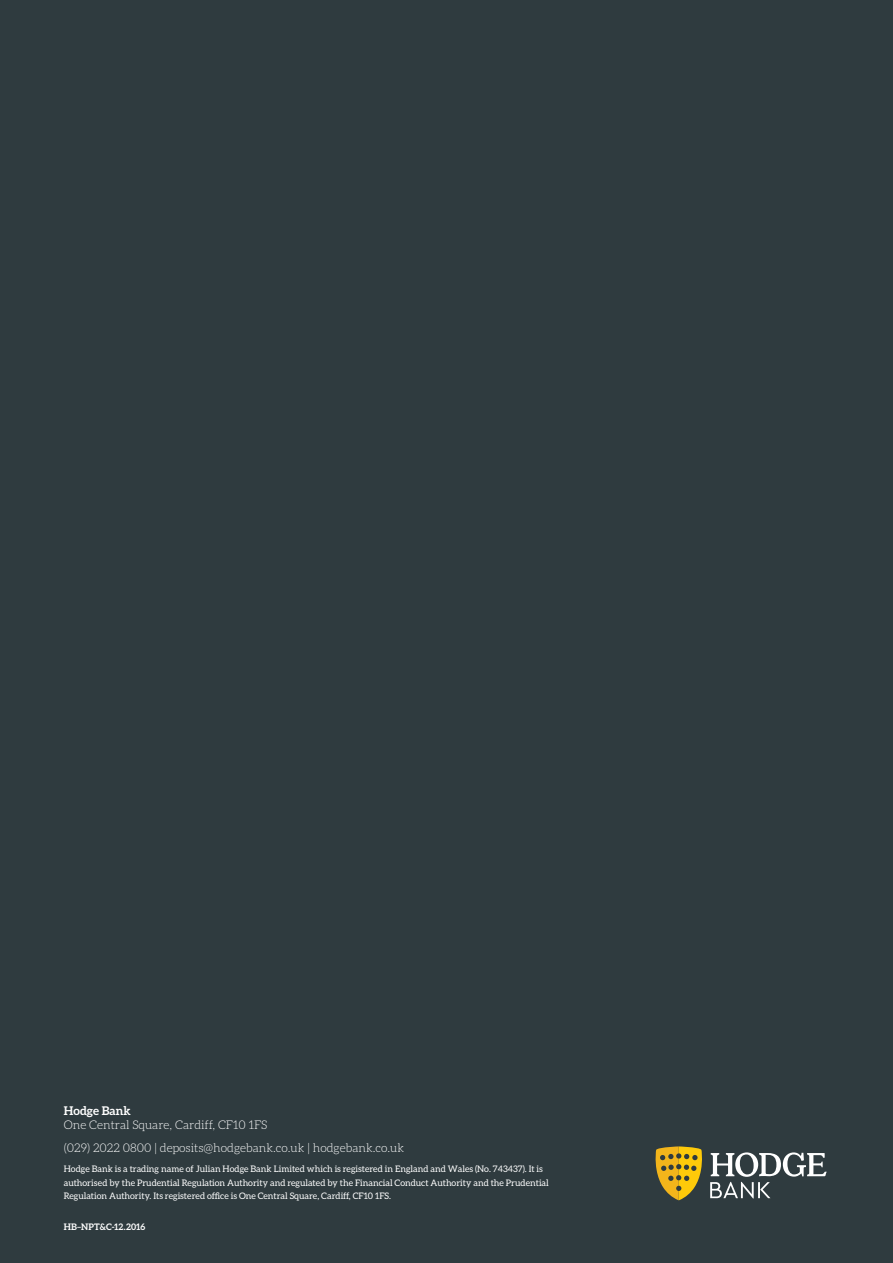
<style>
.page{position:relative;width:893px;height:1263px;background:#2f3b3f}
.page>*{position:absolute;margin:0;border:0;box-sizing:border-box;transform-origin:0 0}
.t1{font:300 12px "Aleo";color:#fff}
.t2{font:700 12px "Aleo";color:#fff}
.t3{font:9px/13.5px "Aleo";color:#fff}
.Body_Copy{font:700 9px "Aleo";letter-spacing:.02em;color:#fff}
</style>
<div class="page">
<svg style="left:655px;top:1146px;width:47px;height:54px"></svg>
<svg style="left:710px;top:1152px;width:117px;height:46px"></svg>
<p class="t2" style="left:64px;top:1104px;width:68px">Hodge Bank</p>
<p class="t1" style="left:64px;top:1118px;width:205px">One Central Square, Cardiff, CF10 1FS</p>
<p class="t1" style="left:64px;top:1141px;width:342px">(029) 2022 0800 | deposits@hodgebank.co.uk | hodgebank.co.uk</p>
<p class="t3" style="left:64px;top:1162px;width:487px">Hodge Bank is a trading name of Julian Hodge Bank Limited which is registered in England and Wales (No. 743437). It is authorised by the Prudential Regulation Authority and regulated by the Financial Conduct Authority and the Prudential<br>Regulation Authority. Its registered office is One Central Square, Cardiff, CF10 1FS.</p>
<p class="Body_Copy" style="left:64px;top:1222px;width:83px">HB–NPT&amp;C-12.2016</p>
</div>
